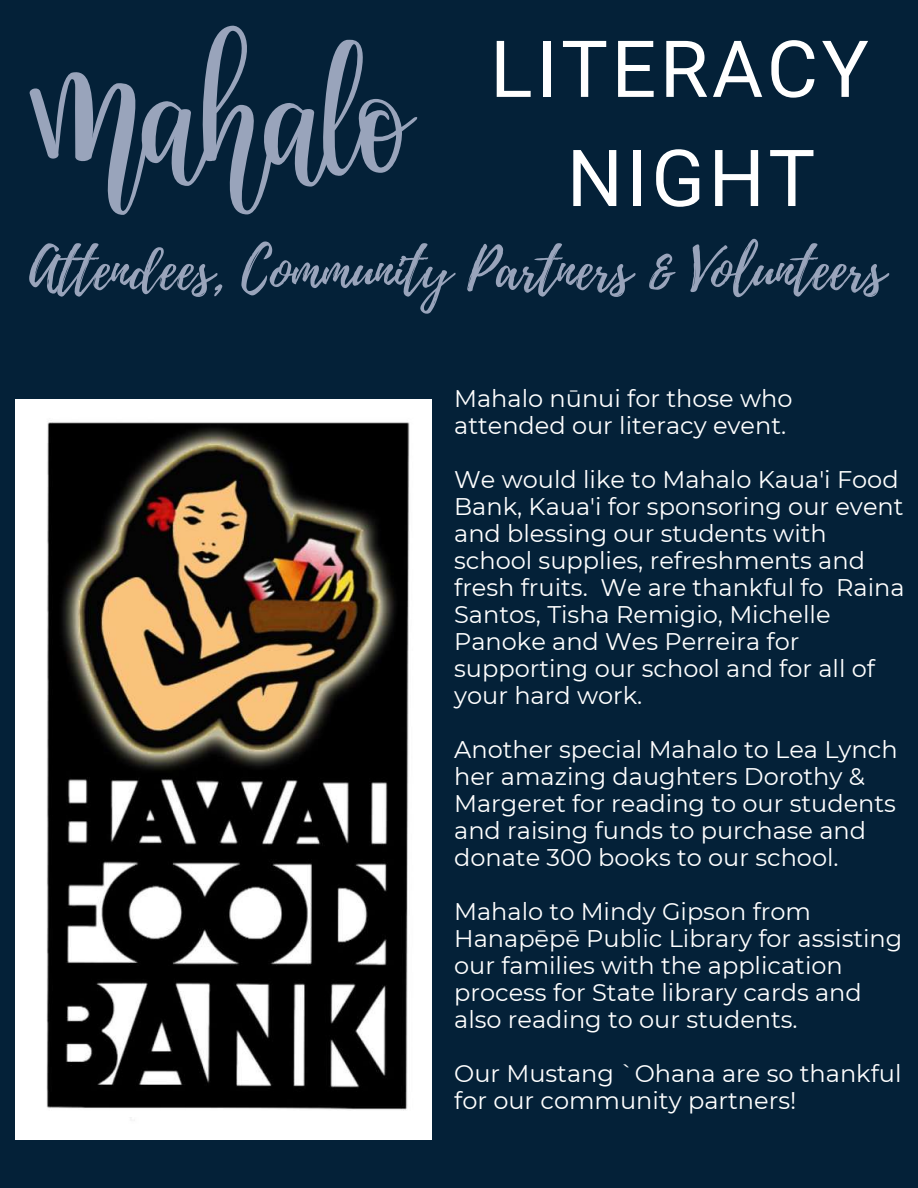
<style>
.page{position:relative;width:918px;height:1188px;background:#042138}
.page>*{position:absolute;margin:0;border:0;box-sizing:border-box;transform-origin:0 0}
.t1{font:78.75px/109.2px "Roboto";letter-spacing:.045em;color:#fff;text-align:center}
.t2{font:56.7px "Playlist Script";color:#99a4bb}
.t3{font:24px/27px "Montserrat";color:#fff}
</style>
<div class="page">
<svg style="left:29px;top:25px;width:388px;height:190px"></svg>
<img style="left:15px;top:400px;width:417px;height:740px">
<h1 class="t1" style="left:490px;top:15px;width:380px">LITERACY<br>NIGHT</h1>
<h2 class="t2" style="left:29px;top:229px;width:857px">Attendees, Community Partners &amp; Volunteers</h2>
<p class="t3" style="left:454px;top:385px;width:340px">Mahalo nūnui for those who attended our literacy event.</p>
<p class="t3" style="left:454px;top:466px;width:452px">We would like to Mahalo Kaua'i Food<br>Bank, Kaua'i for sponsoring our event and blessing our students with school supplies, refreshments and fresh fruits. We are thankful fo Raina<br>Santos, Tisha Remigio, Michelle<br>Panoke and Wes Perreira for supporting our school and for all of your hard work.</p>
<p class="t3" style="left:454px;top:736px;width:445px">Another special Mahalo to Lea Lynch her amazing daughters Dorothy &amp; Margeret for reading to our students and raising funds to purchase and donate 300 books to our school.</p>
<p class="t3" style="left:454px;top:898px;width:450px">Mahalo to Mindy Gipson from Hanapēpē Public Library for assisting our families with the application process for State library cards and also reading to our students.</p>
<p class="t3" style="left:454px;top:1060px;width:449px">Our Mustang `Ohana are so thankful for our community partners!</p>
</div>
